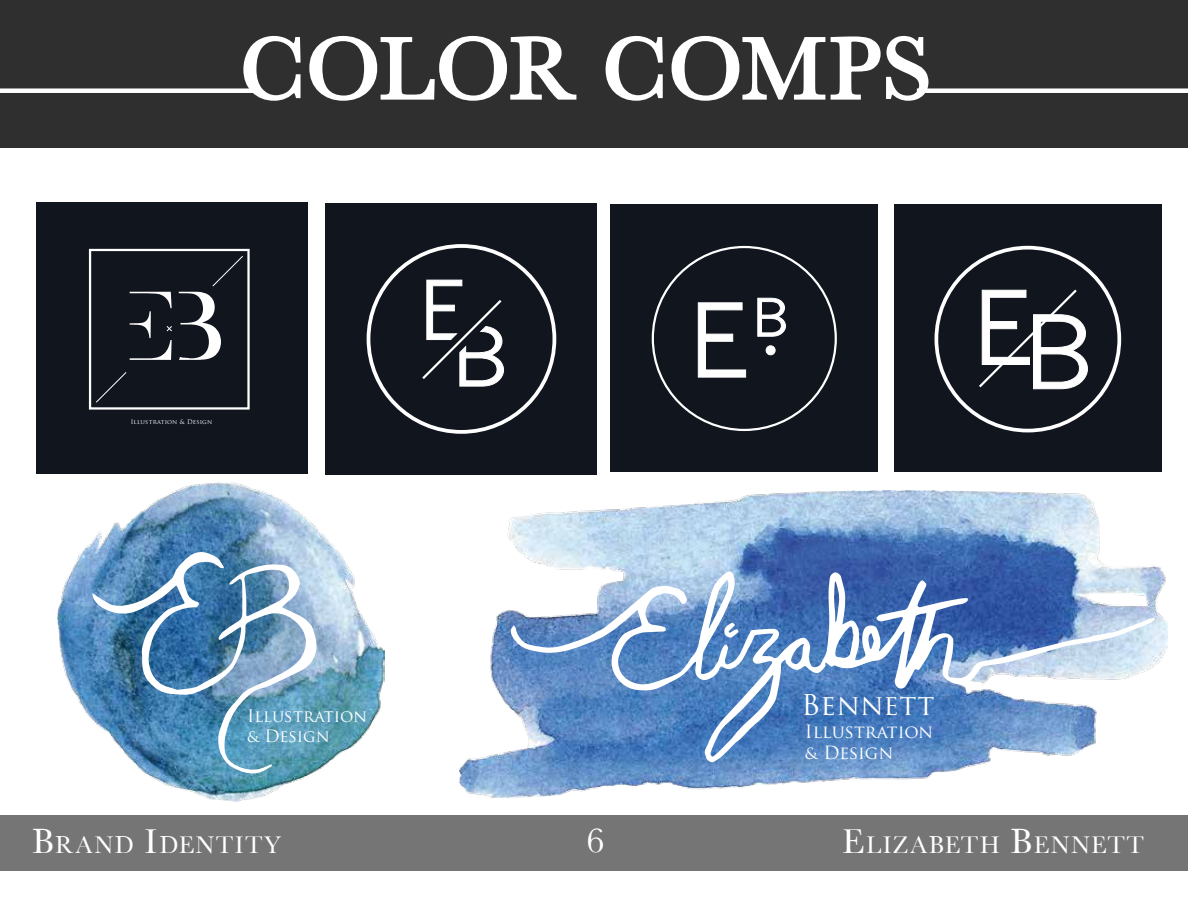
<style>
.page{position:relative;width:1188px;height:918px;background:#fff}
.page>*{position:absolute;margin:0;border:0;box-sizing:border-box;transform-origin:0 0}
.t1{font:100.35px "News Gothic";color:#fff}
.t2{font:90px "Baskerville";letter-spacing:.015em;color:#fff}
.t3{font:36px "Baskerville";color:#fff}
.t4{font:27.9px "Trajan Pro";letter-spacing:.015em;color:#fff}
.t5{font:25.2px "Baskerville";letter-spacing:.05em;color:#fff}
.t6{font:17.85px/21.3px "Trajan Pro";color:#fff}
.t7{font:16.65px/20px "Trajan Pro";color:#fff}
.t8{font:6.15px "Trajan Pro";letter-spacing:.03em;color:#fff}
.s1{font-size:36px}
</style>
<div class="page">
<img style="left:58px;top:482px;width:326px;height:320px">
<svg style="left:92px;top:549px;width:225px;height:226px;background:#6898bb"></svg>
<img style="left:460px;top:491px;width:708px;height:307px">
<svg style="left:510px;top:571px;width:645px;height:192px"></svg>
<svg style="left:723px;top:622px;width:16px;height:16px"></svg>
<div style="left:611px;top:205px;width:267px;height:267px;background:#10151e"></div>
<svg style="left:698px;top:302px;width:48px;height:76px"></svg>
<svg style="left:757px;top:297px;width:29px;height:40px"></svg>
<div style="left:766px;top:346px;width:9px;height:9px;background:#fff;border-radius:50%"></div>
<div style="left:766px;top:345px;width:10px;height:10px;border:1px solid #fff;border-radius:50%"></div>
<div style="left:894px;top:205px;width:268px;height:267px;background:#10151e"></div>
<div style="left:935px;top:246px;width:186px;height:186px;border:4px solid #fff;border-radius:50%"></div>
<svg style="left:979px;top:289px;width:109px;height:101px"></svg>
<div style="left:0;top:0;width:1188px;height:147px;background:#2f2f2f"></div>
<div style="left:0;top:815px;width:1188px;height:56px;background:#757575"></div>
<svg style="left:243px;top:35px;width:58px;height:66px"></svg>
<svg style="left:309px;top:35px;width:268px;height:66px"></svg>
<svg style="left:605px;top:35px;width:58px;height:66px"></svg>
<svg style="left:671px;top:35px;width:258px;height:66px"></svg>
<div style="left:917px;top:88px;width:271px;height:5px;background:#fff"></div>
<div style="left:0;top:88px;width:257px;height:5px;background:#fff"></div>
<div style="left:36px;top:202px;width:272px;height:272px;background:#10151e"></div>
<div style="left:89px;top:249px;width:161px;height:161px;border:2px solid #fff"></div>
<svg style="left:96px;top:372px;width:31px;height:31px"></svg>
<svg style="left:179px;top:256px;width:64px;height:104px"></svg>
<svg style="left:130px;top:292px;width:42px;height:68px"></svg>
<div style="left:326px;top:203px;width:271px;height:272px;background:#10151e"></div>
<div style="left:367px;top:244px;width:189px;height:190px;border:4px solid #fff;border-radius:50%"></div>
<svg style="left:422px;top:279px;width:82px;height:108px"></svg>
<h2 class="t2" style="left:240px;top:16px;width:692px">COLOR COMPS</h2>
<p class="t8" style="left:131px;top:418px;width:83px">Illustration &amp; Design</p>
<p class="t7" style="left:247px;top:706px;width:121px">Illustration &amp; Design</p>
<h1 class="t1" style="left:687px;top:283px;width:103px">E<sup>B</sup></h1>
<p class="t4" style="left:801px;top:687px;width:135px">Bennett</p>
<p class="t6" style="left:805px;top:720px;width:130px">Illustration &amp; Design</p>
<p class="t5" style="left:32px;top:830px;width:251px"><span class="s1">B</span>RAND <span class="s1">I</span>DENTITY</p>
<h3 class="t3" style="left:586px;top:820px;width:19px">6</h3>
<p class="t5" style="left:842px;top:830px;width:303px"><span class="s1">E</span>LIZABETH <span class="s1">B</span>ENNETT</p>
</div>
